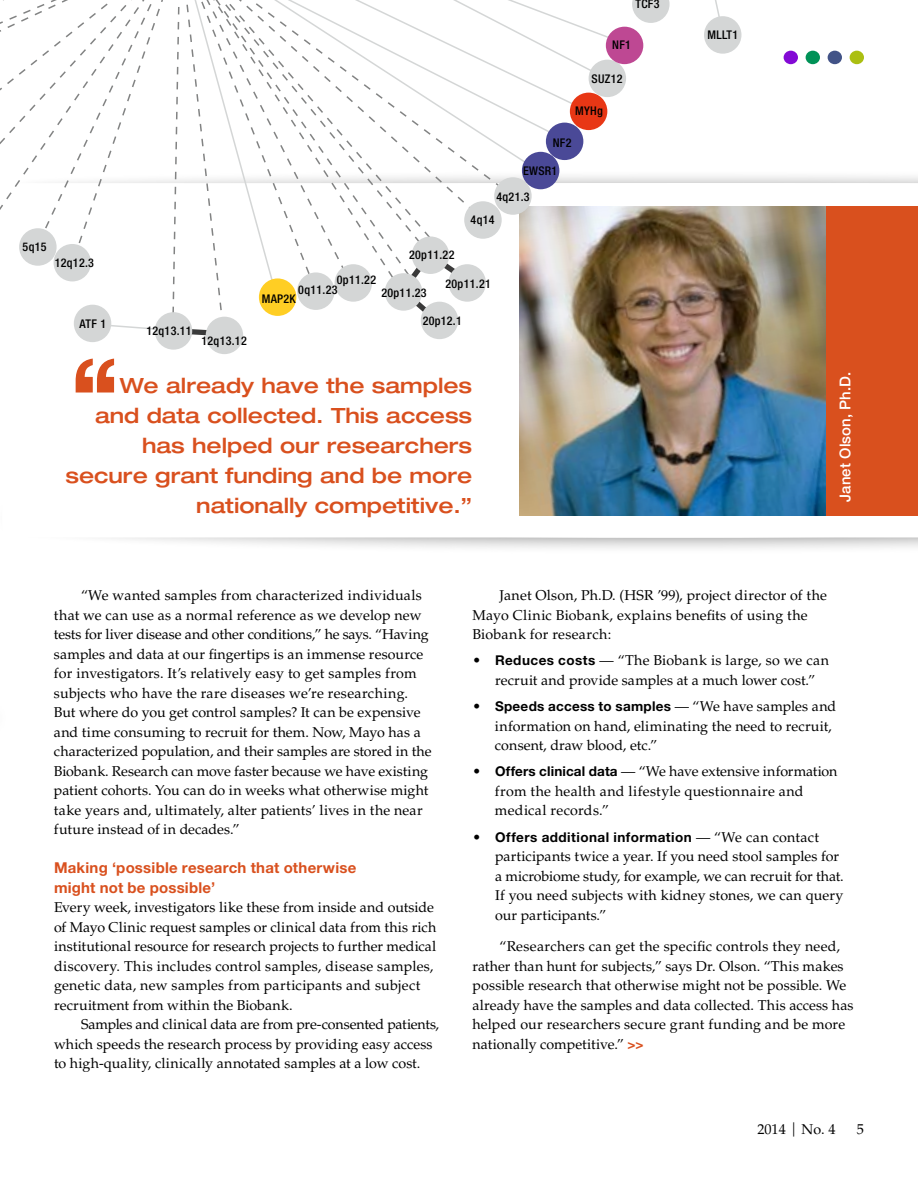
<style>
.page{position:relative;width:918px;height:1188px;background:#fff}
.page>*{position:absolute;margin:0;border:0;box-sizing:border-box;transform-origin:0 0}
.t1{font:500 expanded 21px/30px "Helvetica Neue LT Std";color:#d9501e;text-align:right}
.t2{font:700 15px/19.5px "Helvetica Neue LT Std";letter-spacing:.015em;color:#d9501e}
.t3{font:500 15px "Helvetica Neue LT Std";letter-spacing:.005em;color:#fff}
.t4{font:14.25px/19.5px "Palatino LT Std";letter-spacing:.01em;color:#000}
.t5{font:700 13.5px "Helvetica Neue LT Std";letter-spacing:.03em;color:#000}
.t6{font:500 condensed 12px/25.8px "Helvetica Neue LT Std";letter-spacing:.025em;color:#000}
.s1{font-family:"Helvetica Neue LT Std";font-weight:700;font-size:13.5px}
.s2{font-family:"Palatino LT Std";font-weight:400;font-size:14.25px}
.s3{font-family:"Helvetica Neue LT Std";font-weight:700;font-size:13.5px;color:#d9501e}
</style>
<div class="page">
<div style="left:0;top:481px;width:918px;height:74px;background:#000;opacity:.4"></div>
<svg style="left:6px;top:537px;width:912px;height:1px"></svg>
<svg style="left:2px;top:426px;width:916px;height:111px"></svg>
<img style="left:520px;top:339px;width:306px;height:176px">
<div style="left:826px;top:206px;width:92px;height:309px;background:#d9501e"></div>
<div style="left:74px;top:305px;width:37px;height:37px;background:#d4d6d6;border-radius:50%"></div>
<div style="left:155px;top:312px;width:37px;height:38px;background:#d4d6d6;border-radius:50%"></div>
<div style="left:206px;top:317px;width:37px;height:37px;background:#d4d6d6;border-radius:50%"></div>
<svg style="left:76px;top:359px;width:38px;height:34px"></svg>
<svg style="left:0;top:0;width:918px;height:339px"></svg>
<p class="t6" style="left:635px;top:-9px;width:25px">TCF3</p>
<p class="t6" style="left:23px;top:233px;width:25px">5q15</p>
<p class="t6" style="left:55px;top:250px;width:41px">12q12.3</p>
<p class="t6" style="left:80px;top:310px;width:28px">ATF 1</p>
<p class="t6" style="left:146px;top:318px;width:47px">12q13.11</p>
<p class="t6" style="left:201px;top:328px;width:47px">12q13.12</p>
<p class="t6" style="left:612px;top:32px;width:20px">NF1</p>
<p class="t6" style="left:592px;top:66px;width:32px">SUZ12</p>
<p class="t6" style="left:575px;top:97px;width:29px">MYHg</p>
<p class="t6" style="left:553px;top:129px;width:20px">NF2</p>
<p class="t6" style="left:496px;top:158px;width:62px;text-indent:27px">EWSR1<br>4q21.3</p>
<p class="t6" style="left:471px;top:207px;width:25px">4q14</p>
<p class="t6" style="left:409px;top:241px;width:47px">20p11.22</p>
<p class="t6" style="left:446px;top:271px;width:47px">20p11.21</p>
<p class="t6" style="left:423px;top:308px;width:41px">20p12.1</p>
<p class="t6" style="left:298px;top:274px;width:79px;line-height:10.5px;text-indent:39px">0p11.22<br>0q11.23</p>
<p class="t6" style="left:381px;top:280px;width:47px">20p11.23</p>
<p class="t6" style="left:262px;top:286px;width:36px">MAP2K</p>
<h1 class="t1" style="left:65px;top:370px;width:408px">We already have the samples<br>and data collected. This access has helped our researchers secure grant funding and be more nationally competitive.”</h1>
<p class="t6" style="left:707px;top:22px;width:32px">MLLT1</p>
<p class="t3" style="left:836px;top:502px;width:131px;rotate:-90deg">Janet Olson, Ph.D.</p>
<p class="t4" style="left:54px;top:586px;width:379px;text-indent:27px">“We wanted samples from characterized individuals that we can use as a normal reference as we develop new tests for liver disease and other conditions,” he says. “Having samples and data at our fingertips is an immense resource for investigators. It’s relatively easy to get samples from subjects who have the rare diseases we’re researching.<br>But where do you get control samples? It can be expensive and time consuming to recruit for them. Now, Mayo has a characterized population, and their samples are stored in the Biobank. Research can move faster because we have existing patient cohorts. You can do in weeks what otherwise might take years and, ultimately, alter patients’ lives in the near future instead of in decades.”</p>
<p class="t2" style="left:54px;top:858px;width:304px">Making ‘possible research that otherwise might not be possible’</p>
<p class="t4" style="left:54px;top:898px;width:384px">Every week, investigators like these from inside and outside of Mayo Clinic request samples or clinical data from this rich institutional resource for research projects to further medical discovery. This includes control samples, disease samples, genetic data, new samples from participants and subject recruitment from within the Biobank.</p>
<p class="t4" style="left:54px;top:1015px;width:387px;text-indent:27px">Samples and clinical data are from pre-consented patients, which speeds the research process by providing easy access to high-quality, clinically annotated samples at a low cost.</p>
<p class="t4" style="left:472px;top:586px;width:356px;text-indent:27px">Janet Olson, Ph.D. (HSR ’99), project director of the<br>Mayo Clinic Biobank, explains benefits of using the<br>Biobank for research:</p>
<p class="t4" style="left:495px;top:651px;width:336px;text-indent:-23px">• <span class="s1">Reduces costs</span> — “The Biobank is large, so we can recruit and provide samples at a much lower cost.”</p>
<p class="t5" style="left:473px;top:698px;width:365px"><span class="s2">•</span> Speeds access to samples <span class="s2">— “We have samples and</span></p>
<p class="t4" style="left:495px;top:716px;width:338px">information on hand, eliminating the need to recruit, consent, draw blood, etc.”</p>
<p class="t4" style="left:495px;top:762px;width:344px;text-indent:-23px">• <span class="s1">Offers clinical data</span> — “We have extensive information from the health and lifestyle questionnaire and medical records.”</p>
<p class="t5" style="left:472px;top:828px;width:348px"><span class="s2">•</span> Offers additional information <span class="s2">— “We can contact</span></p>
<p class="t4" style="left:495px;top:847px;width:350px">participants twice a year. If you need stool samples for a microbiome study, for example, we can recruit for that.<br>If you need subjects with kidney stones, we can query our participants.”</p>
<p class="t4" style="left:472px;top:937px;width:383px;text-indent:27px">“Researchers can get the specific controls they need, rather than hunt for subjects,” says Dr. Olson. “This makes possible research that otherwise might not be possible. We already have the samples and data collected. This access has helped our researchers secure grant funding and be more nationally competitive.” <span class="s3">&gt;&gt;</span></p>
<p class="t4" style="left:757px;top:1120px;width:80px">2014 | No. 4</p>
<p class="t4" style="left:857px;top:1120px;width:9px">5</p>
</div>
